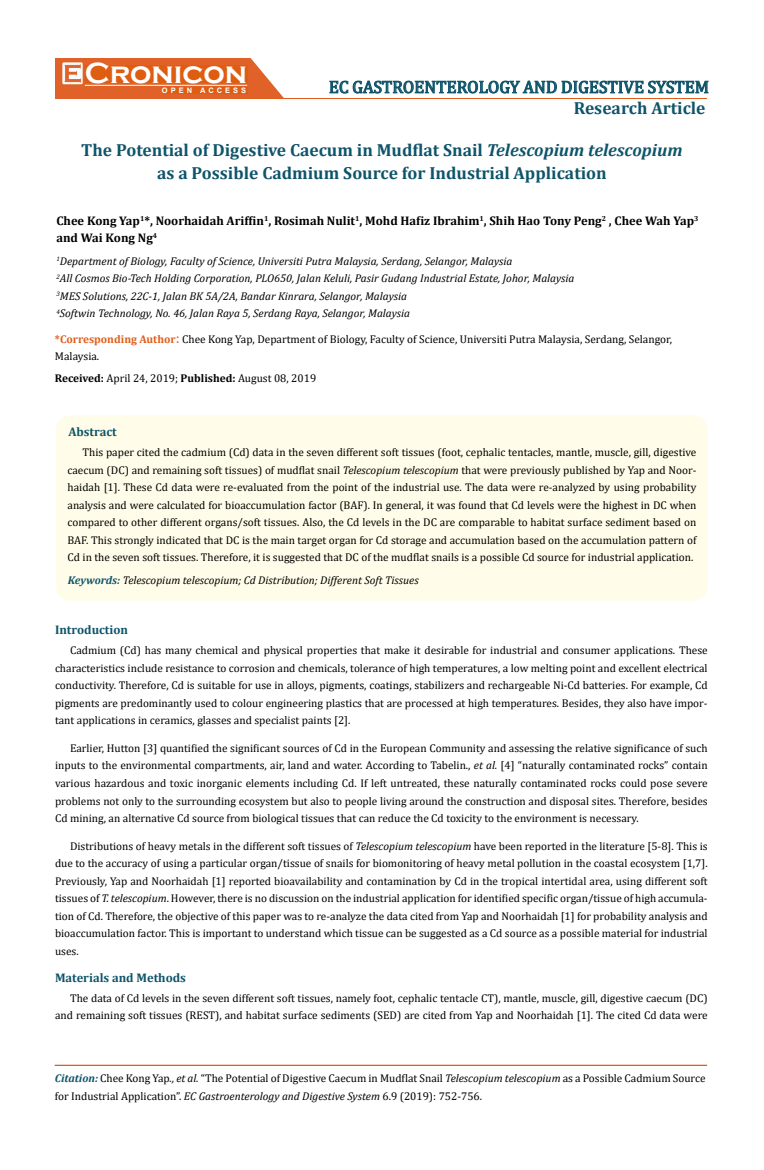
<style>
.page{position:relative;width:764px;height:1170px;background:#fff}
.page>*{position:absolute;margin:0;border:0;box-sizing:border-box;transform-origin:0 0}
.t1{font:700 30px "Copperplate Gothic";color:#fff}
.t2{font:700 17.5px/22.5px "Cambria";color:#0e546a;text-align:center}
.t3{font:17.5px "Cambria";color:#0e546a}
.t4{font:700 12.5px/17.5px "Cambria";color:#000}
.t5{font:700 12.5px "Cambria";color:#0e546a}
.t6{font:11.25px/17.5px "Cambria";color:#000;text-align:justify}
.t7{font:italic 11.25px/17.5px "Cambria";color:#000}
.t8{font:700 7.5px "Arial";letter-spacing:.4em;color:#fff}
.s1{font-style:italic}
.s2{font-weight:700;color:#e05d1a}
.s3{font-size:15px;color:#e05d1a}
.s4{font-weight:700}
.s5{font-weight:700;color:#0e546a}
.s6{font-weight:700;font-style:italic;color:#0e546a}
</style>
<div class="page">
<div style="left:56px;top:58px;width:242px;height:41px;background:#e06228"></div>
<img style="left:62px;top:62px;width:21px;height:22px">
<div style="left:85px;top:66px;width:162px;height:17px;background:#df5d11"></div>
<div style="left:162px;top:87px;width:85px;height:6px;background:#df5d11"></div>
<svg style="left:250px;top:58px;width:458px;height:40px"></svg>
<hr style="left:85px;top:85px;width:162px;height:1px;background:#fff">
<hr style="left:232px;top:98px;width:475px;height:1px;background:#e05d1a">
<div style="left:55px;top:1065px;width:652px;height:1px;border:1px solid #e05d1a"></div>
<div style="left:56px;top:415px;width:651px;height:186px;background:#fffde9;border-radius:15px"></div>
<h1 class="t1" style="left:85px;top:56px;width:164px">Cronicon</h1>
<p class="t8" style="left:162px;top:85px;width:86px">OPEN ACCESS</p>
<h2 class="t3" style="left:329px;top:77px;width:382px">EC GASTROENTEROLOGY AND DIGESTIVE SYSTEM</h2>
<h2 class="t2" style="left:574px;top:97px;width:133px">Research Article</h2>
<h2 class="t2" style="left:81px;top:139px;width:603px">The Potential of Digestive Caecum in Mudflat Snail <span class="s1">Telescopium telescopium </span>as a Possible Cadmium Source for Industrial Application</h2>
<p class="t4" style="left:56px;top:211px;width:643px">Chee Kong Yap<sup>1</sup>*, Noorhaidah Ariffin<sup>1</sup>, Rosimah Nulit<sup>1</sup>, Mohd Hafiz Ibrahim<sup>1</sup>, Shih Hao Tony Peng<sup>2</sup> , Chee Wah Yap<sup>3 </sup>and Wai Kong Ng<sup>4</sup></p>
<p class="t7" style="left:56px;top:252px;width:519px"><sup>1</sup>Department of Biology, Faculty of Science, Universiti Putra Malaysia, Serdang, Selangor, Malaysia<br><sup>2</sup>All Cosmos Bio-Tech Holding Corporation, PLO650, Jalan Keluli, Pasir Gudang Industrial Estate, Johor, Malaysia <sup>3</sup>MES Solutions, 22C-1, Jalan BK 5A/2A, Bandar Kinrara, Selangor, Malaysia<br><sup>4</sup>Softwin Technology, No. 46, Jalan Raya 5, Serdang Raya, Selangor, Malaysia</p>
<p class="t6" style="left:55px;top:330px;width:618px"><span class="s2">*Corresponding Author</span><span class="s3">:</span> Chee Kong Yap, Department of Biology, Faculty of Science, Universiti Putra Malaysia, Serdang, Selangor,<br>Malaysia.</p>
<p class="t6" style="left:55px;top:369px;width:263px"><span class="s4">Received:</span> April 24, 2019; <span class="s4">Published:</span> August 08, 2019</p>
<p class="t5" style="left:68px;top:423px;width:50px">Abstract</p>
<p class="t6" style="left:67px;top:444px;width:630px;text-indent:15px">This paper cited the cadmium (Cd) data in the seven different soft tissues (foot, cephalic tentacles, mantle, muscle, gill, digestive caecum (DC) and remaining soft tissues) of mudflat snail <span class="s1">Telescopium telescopium</span> that were previously published by Yap and Noor&shy;haidah [1]. These Cd data were re-evaluated from the point of the industrial use. The data were re-analyzed by using probability analysis and were calculated for bioaccumulation factor (BAF). In general, it was found that Cd levels were the highest in DC when compared to other different organs/soft tissues. Also, the Cd levels in the DC are comparable to habitat surface sediment based on BAF. This strongly indicated that DC is the main target organ for Cd storage and accumulation based on the accumulation pattern of Cd in the seven soft tissues. Therefore, it is suggested that DC of the mudflat snails is a possible Cd source for industrial application.</p>
<p class="t7" style="left:68px;top:571px;width:352px"><span class="s5">Keywords:</span> Telescopium telescopium; Cd Distribution; Different Soft Tissues</p>
<p class="t5" style="left:55px;top:621px;width:75px">Introduction</p>
<p class="t6" style="left:55px;top:642px;width:654px;text-indent:15px">Cadmium (Cd) has many chemical and physical properties that make it desirable for industrial and consumer applications. These characteristics include resistance to corrosion and chemicals, tolerance of high temperatures, a low melting point and excellent electrical conductivity. Therefore, Cd is suitable for use in alloys, pigments, coatings, stabilizers and rechargeable Ni-Cd batteries. For example, Cd pigments are predominantly used to colour engineering plastics that are processed at high temperatures. Besides, they also have impor&shy;tant applications in ceramics, glasses and specialist paints [2].</p>
<p class="t6" style="left:55px;top:739px;width:654px;text-indent:15px">Earlier, Hutton [3] quantified the significant sources of Cd in the European Community and assessing the relative significance of such inputs to the environmental compartments, air, land and water. According to Tabelin., <span class="s1">et al.</span> [4] “naturally contaminated rocks” contain various hazardous and toxic inorganic elements including Cd. If left untreated, these naturally contaminated rocks could pose severe problems not only to the surrounding ecosystem but also to people living around the construction and disposal sites. Therefore, besides Cd mining, an alternative Cd source from biological tissues that can reduce the Cd toxicity to the environment is necessary.</p>
<p class="t6" style="left:55px;top:837px;width:654px;text-indent:15px">Distributions of heavy metals in the different soft tissues of <span class="s1">Telescopium telescopium</span> have been reported in the literature [5-8]. This is due to the accuracy of using a particular organ/tissue of snails for biomonitoring of heavy metal pollution in the coastal ecosystem [1,7].<br>Previously, Yap and Noorhaidah [1] reported bioavailability and contamination by Cd in the tropical intertidal area, using different soft tissues of <span class="s1">T. telescopium</span>. However, there is no discussion on the industrial application for identified specific organ/tissue of high accumula&shy;tion of Cd. Therefore, the objective of this paper was to re-analyze the data cited from Yap and Noorhaidah [1] for probability analysis and bioaccumulation factor. This is important to understand which tissue can be suggested as a Cd source as a possible material for industrial uses.</p>
<p class="t5" style="left:55px;top:969px;width:133px">Materials and Methods</p>
<p class="t6" style="left:55px;top:989px;width:654px;text-align:right">The data of Cd levels in the seven different soft tissues, namely foot, cephalic tentacle CT), mantle, muscle, gill, digestive caecum (DC) and remaining soft tissues (REST), and habitat surface sediments (SED) are cited from Yap and Noorhaidah [1]. The cited Cd data were</p>
<p class="t6" style="left:55px;top:1070px;width:652px"><span class="s6">Citation:</span> Chee Kong Yap<span class="s1">., et al.</span> “The Potential of Digestive Caecum in Mudflat Snail <span class="s1">Telescopium telescopium</span> as a Possible Cadmium Source for Industrial Application”. <span class="s1">EC Gastroenterology and Digestive System</span> 6.9 (2019): 752-756.</p>
</div>
